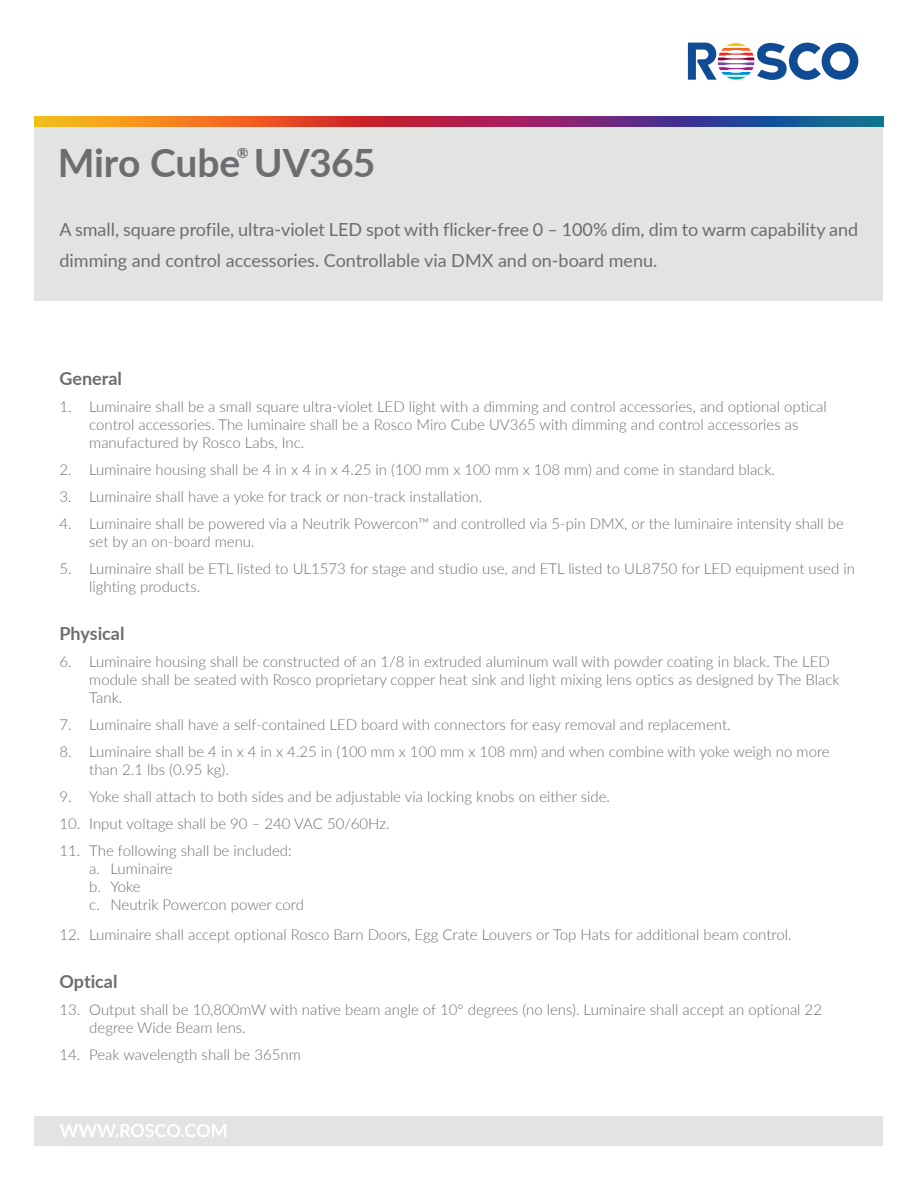
<style>
.page{position:relative;width:918px;height:1188px;background:#fff}
.page>*{position:absolute;margin:0;border:0;box-sizing:border-box;transform-origin:0 0}
.t1{font:700 39px "Lato";letter-spacing:-.005em;color:#6c6d70}
.t2{font:18px/31.5px "Lato";color:#6c6d70}
.t3{font:700 18px "Lato";color:#6c6d70}
.t4{font:300 15px/18px "Lato";color:#6c6d70}
.t5{font:700 13.95px "Lato";color:#6c6d70}
</style>
<div class="page">
<svg style="left:688px;top:43px;width:170px;height:37px"></svg>
<div style="left:35px;top:126px;width:848px;height:207px;background:#e2e4e2"></div>
<div style="left:35px;top:1116px;width:848px;height:30px;background:#e2e4e2"></div>
<img style="left:35px;top:117px;width:848px;height:9px">
<svg style="left:60px;top:1124px;width:166px;height:13px"></svg>
<div style="left:31px;top:302px;width:867px;height:34px;background:#fff"></div>
<p class="t5" style="left:237px;top:143px;width:13px">®</p>
<h1 class="t1" style="left:58px;top:135px;width:319px">Miro Cube UV365</h1>
<p class="t2" style="left:60px;top:212px;width:800px">A small, square profile, ultra-violet LED spot with flicker-free 0 – 100% dim, dim to warm capability and dimming and control accessories. Controllable via DMX and on-board menu.</p>
<p class="t3" style="left:60px;top:366px;width:64px">General</p>
<p class="t4" style="left:89px;top:397px;width:739px;text-indent:-30px">1. Luminaire shall be a small square ultra-violet LED light with a dimming and control accessories, and optional optical control accessories. The luminaire shall be a Rosco Miro Cube UV365 with dimming and control accessories as manufactured by Rosco Labs, Inc.</p>
<p class="t4" style="left:60px;top:460px;width:717px">2. Luminaire housing shall be 4 in x 4 in x 4.25 in (100 mm x 100 mm x 108 mm) and come in standard black.</p>
<p class="t4" style="left:60px;top:487px;width:424px">3. Luminaire shall have a yoke for track or non-track installation.</p>
<p class="t4" style="left:89px;top:514px;width:756px;text-indent:-30px">4. Luminaire shall be powered via a Neutrik Powercon™ and controlled via 5-pin DMX, or the luminaire intensity shall be set by an on-board menu.</p>
<p class="t4" style="left:89px;top:559px;width:767px;text-indent:-30px">5. Luminaire shall be ETL listed to UL1573 for stage and studio use, and ETL listed to UL8750 for LED equipment used in lighting products.</p>
<p class="t3" style="left:60px;top:621px;width:67px">Physical</p>
<p class="t4" style="left:89px;top:652px;width:752px;text-indent:-30px">6. Luminaire housing shall be constructed of an 1/8 in extruded aluminum wall with powder coating in black. The LED module shall be seated with Rosco proprietary copper heat sink and light mixing lens optics as designed by The Black<br>Tank.</p>
<p class="t4" style="left:60px;top:715px;width:673px">7. Luminaire shall have a self-contained LED board with connectors for easy removal and replacement.</p>
<p class="t4" style="left:89px;top:742px;width:742px;text-indent:-30px">8. Luminaire shall be 4 in x 4 in x 4.25 in (100 mm x 100 mm x 108 mm) and when combine with yoke weigh no more than 2.1 lbs (0.95 kg).</p>
<p class="t4" style="left:60px;top:787px;width:552px">9. Yoke shall attach to both sides and be adjustable via locking knobs on either side.</p>
<p class="t4" style="left:60px;top:814px;width:332px">10. Input voltage shall be 90 – 240 VAC 50/60Hz.</p>
<p class="t4" style="left:89px;top:841px;width:216px;text-indent:-30px">11. The following shall be included: a. Luminaire<br>b. Yoke<br>c. Neutrik Powercon power cord</p>
<p class="t4" style="left:60px;top:925px;width:734px">12. Luminaire shall accept optional Rosco Barn Doors, Egg Crate Louvers or Top Hats for additional beam control.</p>
<p class="t3" style="left:60px;top:969px;width:60px">Optical</p>
<p class="t4" style="left:89px;top:1000px;width:734px;text-indent:-30px">13. Output shall be 10,800mW with native beam angle of 10° degrees (no lens). Luminaire shall accept an optional 22 degree Wide Beam lens.</p>
<p class="t4" style="left:60px;top:1045px;width:243px">14. Peak wavelength shall be 365nm</p>
</div>
